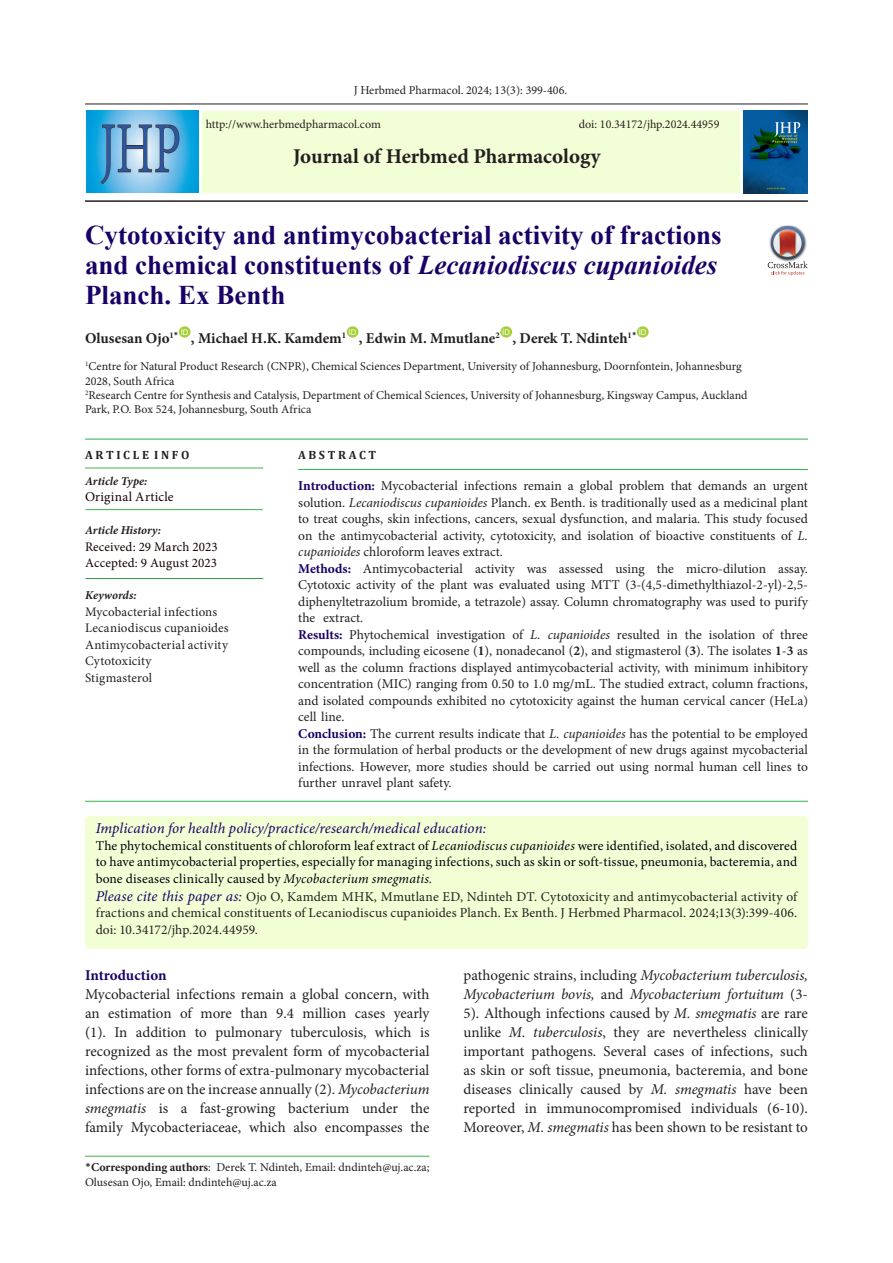
<style>
.page{position:relative;width:893px;height:1263px;background:#fff}
.page>*{position:absolute;margin:0;border:0;box-sizing:border-box;transform-origin:0 0}
.t1{font:700 27px/30px "Times New Roman";color:#190066}
.t2{font:700 21px "Minion Pro";color:#231f20}
.t3{font:15px/18.9px "Minion Pro";color:#231f20;text-align:justify}
.t4{font:700 15px "Minion Pro";color:#231f20}
.abstract{font:italic 15px "Minion Pro";letter-spacing:.005em;color:#190066}
.t5{font:700 15px "Minion Pro";letter-spacing:-.005em;color:#190066}
.abstract-2{font:13.5px/16.5px "Minion Pro";color:#231f20;text-align:justify}
.abstract-3{font:13.5px/16.5px "Minion Pro";letter-spacing:.01em;color:#00000b;text-align:justify}
.t6{font:13.5px "Minion Pro";letter-spacing:.025em;color:#170000}
.t7{font:13.05px/16.5px "Minion Pro";letter-spacing:.01em;color:#231f20}
.t8{font:13.05px "Minion Pro";letter-spacing:.01em;color:#170000}
.t9{font:12px/14.4px "Minion Pro";color:#231f20}
.t10{font:italic 700 12px "Minion Pro";color:#231f20}
.t11{font:700 12px "Cambria";color:#231f20}
.t12{font:7.8px "Arial";color:#fff}
.s1{font-style:italic}
.s2{font-weight:700;color:#190066}
.s3{font-weight:700}
.s4{font-style:italic;font-size:15px;color:#190066}
.s5{font-family:"Calibri"}
</style>
<div class="page">
<hr style="left:85px;top:104px;width:723px;height:1px;background:#231f20">
<hr style="left:85px;top:200px;width:723px;height:2px;background:#231f20">
<div style="left:203px;top:111px;width:537px;height:81px;background:#f2ffd6"></div>
<div style="left:179px;top:326px;width:12px;height:12px;background:#a6ce39;border-radius:50%"></div>
<div style="left:347px;top:326px;width:11px;height:12px;background:#a6ce39;border-radius:50%"></div>
<div style="left:500px;top:326px;width:12px;height:12px;background:#a6ce39;border-radius:50%"></div>
<div style="left:637px;top:326px;width:12px;height:12px;background:#a6ce39;border-radius:50%"></div>
<hr style="left:85px;top:1156px;width:344px;height:1px;background:#3ab54a">
<div style="left:85px;top:816px;width:723px;height:133px;background:#f2ffd5;border-radius:5px"></div>
<hr style="left:298px;top:469px;width:510px;height:1px;background:#35b44a">
<hr style="left:85px;top:439px;width:723px;height:1px;background:#30ad4a">
<hr style="left:85px;top:801px;width:723px;height:1px;background:#35b44a">
<hr style="left:85px;top:468px;width:178px;height:1px;background:#42b649">
<hr style="left:85px;top:578px;width:178px;height:1px;background:#2c9c47">
<hr style="left:85px;top:509px;width:178px;height:1px;background:#35b44a">
<img style="left:744px;top:111px;width:64px;height:83px">
<img style="left:85px;top:111px;width:114px;height:81px">
<img style="left:782px;top:225px;width:12px;height:1px">
<svg style="left:768px;top:226px;width:40px;height:49px"></svg>
<p class="t9" style="left:354px;top:83px;width:215px">J Herbmed Pharmacol. 2024; 13(3): 399-406.</p>
<p class="t9" style="left:206px;top:117px;width:177px">http://www.herbmedpharmacol.com</p>
<p class="t9" style="left:579px;top:117px;width:142px">doi: 10.34172/jhp.2024.44959</p>
<p class="t2" style="left:293px;top:142px;width:309px">Journal of Herbmed Pharmacology</p>
<p class="t1" style="left:85px;top:219px;width:638px">Cytotoxicity and antimycobacterial activity of fractions and chemical constituents of <span class="s1">Lecaniodiscus cupanioides<br></span>Planch. Ex Benth</p>
<p class="t4" style="left:85px;top:328px;width:95px">Olusesan Ojo<sup>1</sup><sup>*</sup></p>
<p class="t12" style="left:181px;top:327px;width:9px">ID</p>
<p class="t12" style="left:502px;top:327px;width:9px">ID</p>
<p class="t4" style="left:512px;top:328px;width:125px">, Derek T. Ndinteh<sup>1</sup><sup>*</sup></p>
<p class="t12" style="left:639px;top:327px;width:9px">ID</p>
<p class="t9" style="left:85px;top:359px;width:658px"><sup>1</sup>Centre for Natural Product Research (CNPR), Chemical Sciences Department, University of Johannesburg, Doornfontein, Johannesburg<br>2028, South Africa</p>
<p class="t9" style="left:85px;top:388px;width:664px"><sup>2</sup>Research Centre for Synthesis and Catalysis, Department of Chemical Sciences, University of Johannesburg, Kingsway Campus, Auckland<br>Park, P.O. Box 524, Johannesburg, South Africa</p>
<p class="t12" style="left:349px;top:327px;width:9px">ID</p>
<p class="t4" style="left:191px;top:328px;width:157px">, Michael H.K. Kamdem<sup>1</sup></p>
<p class="t4" style="left:359px;top:328px;width:142px">, Edwin M. Mmutlane<sup>2</sup></p>
<p class="t11" style="left:85px;top:446px;width:106px">A R T I C L E I N F O</p>
<p class="t10" style="left:85px;top:472px;width:64px">Article Type:</p>
<p class="t6" style="left:85px;top:488px;width:90px">Original Article</p>
<p class="t10" style="left:85px;top:522px;width:78px">Article History:</p>
<p class="t8" style="left:85px;top:538px;width:134px">Received: 29 March 2023</p>
<p class="t8" style="left:85px;top:554px;width:134px">Accepted: 9 August 2023</p>
<p class="t10" style="left:85px;top:587px;width:53px">Keywords:</p>
<p class="t7" style="left:85px;top:603px;width:145px">Mycobacterial infections<br>Lecaniodiscus cupanioides<br>Antimycobacterial activity<br>Cytotoxicity</p>
<p class="t7" style="left:85px;top:669px;width:68px">Stigmasterol</p>
<p class="t11" style="left:298px;top:447px;width:80px">A B S T R A C T</p>
<p class="abstract-2" style="left:298px;top:478px;width:511px"><span class="s2">Introduction:</span> Mycobacterial infections remain a global problem that demands an urgent solution. <span class="s1">Lecaniodiscus cupanioides</span> Planch. ex Benth. is traditionally used as a medicinal plant to treat coughs, skin infections, cancers, sexual dysfunction, and malaria. This study focused on the antimycobacterial activity, cytotoxicity, and isolation of bioactive constituents of <span class="s1">L. cupanioides</span> chloroform leaves extract.</p>
<p class="abstract-2" style="left:298px;top:560px;width:511px"><span class="s2">Methods:</span> Antimycobacterial activity was assessed using the micro-dilution assay.<br>Cytotoxic activity of the plant was evaluated using MTT (3-(4,5-dimethylthiazol-2-yl)-2,5- diphenyltetrazolium bromide, a tetrazole) assay. Column chromatography was used to purify the extract.</p>
<p class="abstract-2" style="left:298px;top:626px;width:511px"><span class="s2">Results:</span> Phytochemical investigation of <span class="s1">L. cupanioides</span> resulted in the isolation of three compounds, including eicosene (<span class="s3">1</span>), nonadecanol (<span class="s3">2</span>), and stigmasterol (<span class="s3">3</span>). The isolates <span class="s3">1</span>-<span class="s3">3</span> as well as the column fractions displayed antimycobacterial activity, with minimum inhibitory concentration (MIC) ranging from 0.50 to 1.0 mg/mL. The studied extract, column fractions, and isolated compounds exhibited no cytotoxicity against the human cervical cancer (HeLa) cell line.</p>
<p class="abstract-2" style="left:298px;top:725px;width:511px"><span class="s2">Conclusion:</span> The current results indicate that <span class="s1">L. cupanioides</span> has the potential to be employed in the formulation of herbal products or the development of new drugs against mycobacterial infections. However, more studies should be carried out using normal human cell lines to further unravel plant safety.</p>
<p class="abstract" style="left:96px;top:818px;width:392px">Implication for health policy/practice/research/medical education:</p>
<p class="abstract-3" style="left:96px;top:837px;width:703px">The phytochemical constituents of chloroform leaf extract of <span class="s1">Lecaniodiscus cupanioides</span> were identified, isolated, and discovered to have antimycobacterial properties, especially for managing infections, such as skin or soft-tissue, pneumonia, bacteremia, and bone diseases clinically caused by <span class="s1">Mycobacterium smegmatis.</span></p>
<p class="abstract-2" style="left:96px;top:888px;width:703px"><span class="s4">Please cite this paper as:</span> Ojo O, Kamdem MHK, Mmutlane ED, Ndinteh DT. Cytotoxicity and antimycobacterial activity of fractions and chemical constituents of Lecaniodiscus cupanioides Planch. Ex Benth. J Herbmed Pharmacol. 2024;13(3):399-406. doi: 10.34172/jhp.2024.44959.</p>
<p class="t5" style="left:85px;top:965px;width:83px">Introduction</p>
<p class="t3" style="left:85px;top:985px;width:346px">Mycobacterial infections remain a global concern, with an estimation of more than 9.4 million cases yearly (1). In addition to pulmonary tuberculosis, which is recognized as the most prevalent form of mycobacterial infections, other forms of extra-pulmonary mycobacterial infections are on the increase annually (2). <span class="s1">Mycobacterium smegmatis</span> is a fast-growing bacterium under the family Mycobacteriaceae, which also encompasses the</p>
<p class="t9" style="left:85px;top:1160px;width:346px;line-height:15px"><span class="s5">*</span><span class="s3">Corresponding authors</span>: Derek T. Ndinteh, Email: dndinteh@uj.ac.za;<br>Olusesan Ojo, Email: dndinteh@uj.ac.za</p>
<p class="t3" style="left:463px;top:966px;width:346px">pathogenic strains, including <span class="s1">Mycobacterium tuberculosis, Mycobacterium bovis,</span> and <span class="s1">Mycobacterium fortuitum</span> (3- 5). Although infections caused by <span class="s1">M. smegmatis</span> are rare unlike <span class="s1">M. tuberculosis</span>, they are nevertheless clinically important pathogens. Several cases of infections, such as skin or soft tissue, pneumonia, bacteremia, and bone diseases clinically caused by <span class="s1">M. smegmatis</span> have been reported in immunocompromised individuals (6-10).<br>Moreover, <span class="s1">M. smegmatis</span> has been shown to be resistant to</p>
</div>
